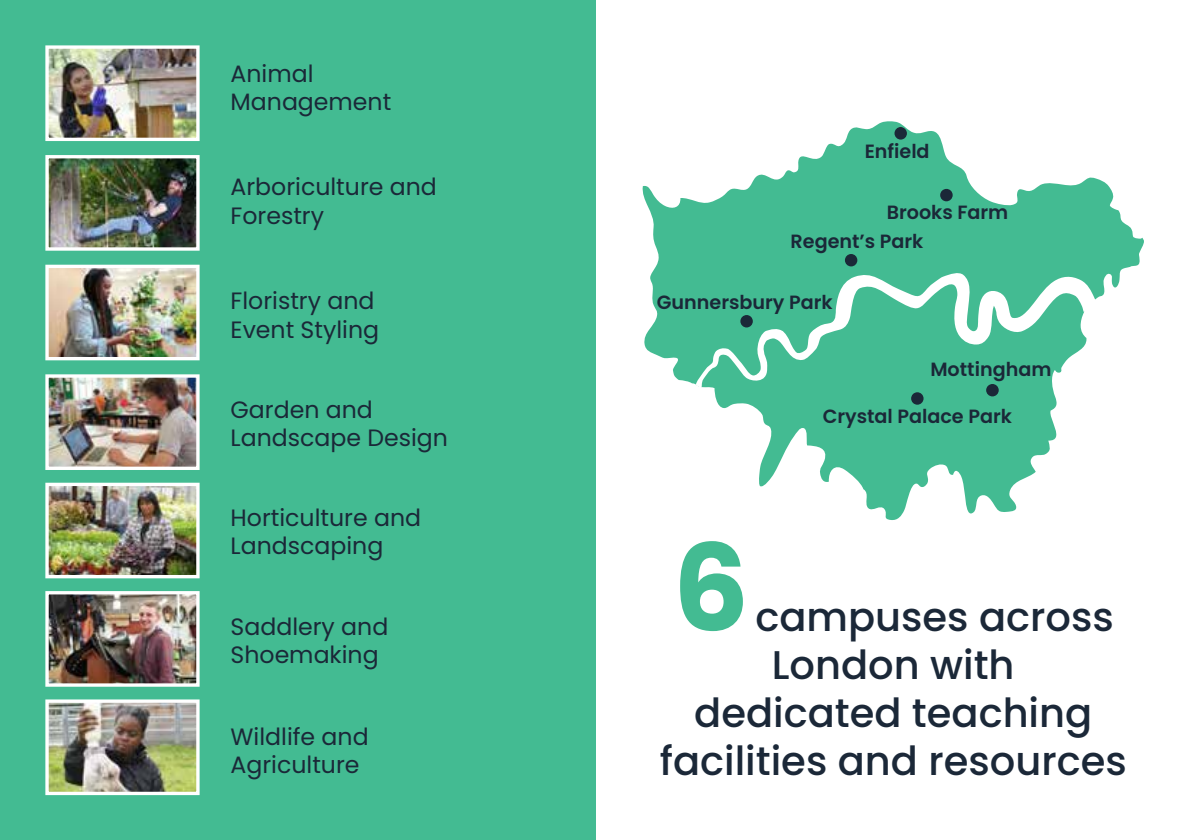
<style>
.page{position:relative;width:1191px;height:840px;background:#fff}
.page>*{position:absolute;margin:0;border:0;box-sizing:border-box;transform-origin:0 0}
.t1{font:700 120px "Poppins";color:#43bb92}
.t2{font:500 40px "Poppins";color:#1b2838}
.t3{font:23.6px/28.4px "Poppins";color:#1b2838}
.t4{font:600 19.2px "Poppins";color:#1b2838}
</style>
<div class="page">
<div style="left:0;top:0;width:595px;height:839px;background:#43bb92"></div>
<img style="left:49px;top:268px;width:147px;height:88px">
<div style="left:45px;top:264px;width:155px;height:96px;border:3px solid #fff"></div>
<img style="left:49px;top:49px;width:147px;height:88px">
<div style="left:45px;top:45px;width:155px;height:96px;border:3px solid #fff"></div>
<img style="left:49px;top:159px;width:147px;height:87px">
<div style="left:45px;top:155px;width:155px;height:95px;border:3px solid #fff"></div>
<img style="left:49px;top:378px;width:147px;height:87px">
<div style="left:45px;top:374px;width:155px;height:95px;border:3px solid #fff"></div>
<img style="left:49px;top:486px;width:147px;height:88px">
<div style="left:45px;top:482px;width:155px;height:96px;border:3px solid #fff"></div>
<img style="left:49px;top:594px;width:147px;height:88px">
<div style="left:45px;top:590px;width:155px;height:96px;border:3px solid #fff"></div>
<img style="left:49px;top:703px;width:147px;height:87px">
<div style="left:45px;top:699px;width:155px;height:95px;border:3px solid #fff"></div>
<svg style="left:642px;top:121px;width:502px;height:399px;fill:#43bb92"></svg>
<svg style="left:694px;top:270px;width:401px;height:117px;fill:#43bb92"></svg>
<div style="left:894px;top:127px;width:13px;height:12px;background:#1b2838;border-radius:50%"></div>
<div style="left:845px;top:254px;width:12px;height:12px;background:#1b2838;border-radius:50%"></div>
<div style="left:740px;top:315px;width:13px;height:12px;background:#1b2838;border-radius:50%"></div>
<div style="left:911px;top:392px;width:12px;height:12px;background:#1b2838;border-radius:50%"></div>
<div style="left:940px;top:189px;width:12px;height:12px;background:#1b2838;border-radius:50%"></div>
<div style="left:986px;top:384px;width:12px;height:12px;background:#1b2838;border-radius:50%"></div>
<p class="t3" style="left:230px;top:59px;width:162px">Animal<br>Management</p>
<p class="t3" style="left:230px;top:173px;width:208px">Arboriculture and<br>Forestry</p>
<p class="t3" style="left:230px;top:286px;width:150px">Floristry and<br>Event Styling</p>
<p class="t3" style="left:230px;top:395px;width:219px">Garden and<br>Landscape Design</p>
<p class="t3" style="left:230px;top:503px;width:192px">Horticulture and<br>Landscaping</p>
<p class="t3" style="left:230px;top:611px;width:159px">Saddlery and<br>Shoemaking</p>
<p class="t3" style="left:230px;top:722px;width:140px">Wildlife and<br>Agriculture</p>
<p class="t4" style="left:864px;top:140px;width:66px">Enfield</p>
<p class="t4" style="left:886px;top:200px;width:123px">Brooks Farm</p>
<p class="t4" style="left:790px;top:230px;width:134px">Regent’s Park</p>
<p class="t4" style="left:657px;top:291px;width:177px">Gunnersbury Park</p>
<p class="t4" style="left:930px;top:358px;width:122px">Mottingham</p>
<p class="t4" style="left:822px;top:405px;width:191px">Crystal Palace Park</p>
<h1 class="t1" style="left:672px;top:518px;width:78px">6</h1>
<h2 class="t2" style="left:755px;top:593px;width:360px">campuses across</h2>
<h2 class="t2" style="left:772px;top:641px;width:244px">London with</h2>
<h2 class="t2" style="left:694px;top:689px;width:399px">dedicated teaching</h2>
<h2 class="t2" style="left:660px;top:737px;width:468px">facilities and resources</h2>
</div>
